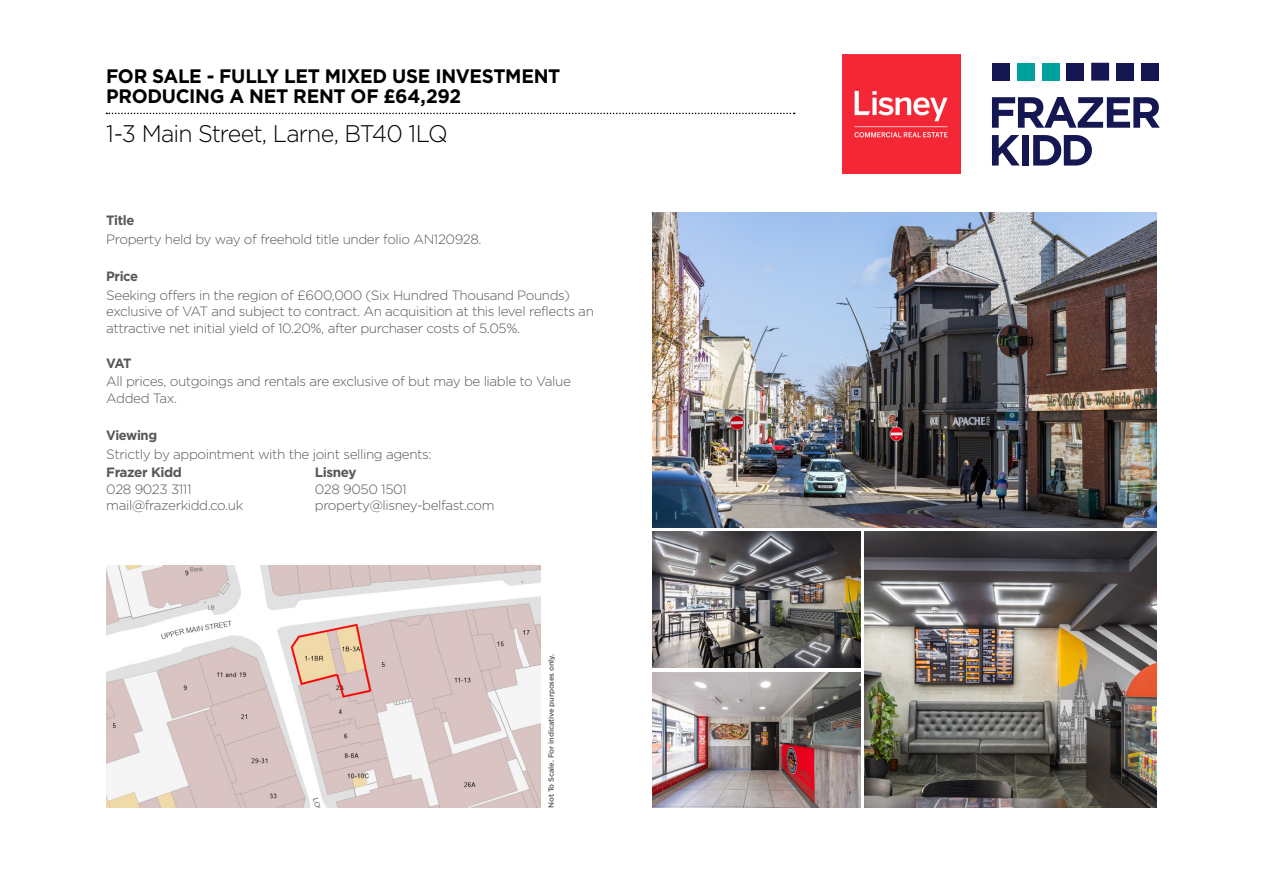
<style>
.page{position:relative;width:1263px;height:893px;background:#fff}
.page>*{position:absolute;margin:0;border:0;box-sizing:border-box;transform-origin:0 0}
.t1{font:300 24px "Gotham";letter-spacing:-.035em;color:#000;scale:.96 1}
.t2{font:700 19.5px/19.5px "Gotham";letter-spacing:-.015em;color:#000}
.t3{font:300 13.5px/16.5px "Gotham";letter-spacing:-.03em;color:#57585a}
.t4{font:300 13.5px "Gotham HTF";letter-spacing:-.03em;color:#57585a}
.t5{font:700 13.5px "Gotham";letter-spacing:-.03em;color:#57585a}
.t6{font:500 7.5px "Gotham HTF";letter-spacing:-.02em;color:#57585a}
</style>
<div class="page">
<svg style="left:106px;top:113px;width:689px;height:1px"></svg>
<img style="left:842px;top:55px;width:119px;height:119px">
<div style="left:992px;top:63px;width:18px;height:18px;background:#141751"></div>
<div style="left:1017px;top:63px;width:18px;height:18px;background:#00a19c"></div>
<div style="left:1041px;top:63px;width:18px;height:18px;background:#00a19c"></div>
<div style="left:1066px;top:63px;width:18px;height:18px;background:#141751"></div>
<div style="left:1091px;top:63px;width:18px;height:18px;background:#141751"></div>
<div style="left:1116px;top:63px;width:18px;height:18px;background:#141751"></div>
<div style="left:1141px;top:63px;width:18px;height:18px;background:#141751"></div>
<svg style="left:992px;top:97px;width:168px;height:31px"></svg>
<svg style="left:992px;top:135px;width:28px;height:31px"></svg>
<div style="left:1022px;top:135px;width:7px;height:31px;background:#141751"></div>
<svg style="left:1033px;top:135px;width:59px;height:31px"></svg>
<img style="left:653px;top:213px;width:504px;height:314px">
<img style="left:653px;top:531px;width:207px;height:136px">
<img style="left:653px;top:672px;width:207px;height:136px">
<img style="left:864px;top:531px;width:293px;height:277px">
<img style="left:106px;top:566px;width:435px;height:242px">
<p class="t2" style="left:106px;top:66px;width:456px">FOR SALE - FULLY LET MIXED USE INVESTMENT<br>PRODUCING A NET RENT OF £64,292</p>
<p class="t1" style="left:106px;top:120px;width:357px">1-3 Main Street, Larne, BT40 1LQ</p>
<p class="t5" style="left:106px;top:213px;width:30px">Title</p>
<p class="t4" style="left:106px;top:232px;width:377px">Property held by way of freehold title under folio AN120928.</p>
<p class="t5" style="left:106px;top:268px;width:33px">Price</p>
<p class="t3" style="left:106px;top:287px;width:489px">Seeking offers in the region of £600,000 (Six Hundred Thousand Pounds) exclusive of VAT and subject to contract. An acquisition at this level reflects an attractive net initial yield of 10.20%, after purchaser costs of 5.05%.</p>
<p class="t5" style="left:106px;top:355px;width:27px">VAT</p>
<p class="t3" style="left:106px;top:373px;width:466px">All prices, outgoings and rentals are exclusive of but may be liable to Value<br>Added Tax.</p>
<p class="t5" style="left:106px;top:428px;width:52px">Viewing</p>
<p class="t3" style="left:106px;top:446px;width:327px">Strictly by appointment with the joint selling agents:</p>
<p class="t5" style="left:106px;top:465px;width:77px">Frazer Kidd</p>
<p class="t5" style="left:315px;top:465px;width:43px">Lisney</p>
<p class="t3" style="left:106px;top:481px;width:87px">028 9023 3111</p>
<p class="t3" style="left:315px;top:481px;width:93px">028 9050 1501</p>
<p class="t3" style="left:106px;top:497px;width:139px">mail@frazerkidd.co.uk</p>
<p class="t3" style="left:315px;top:497px;width:181px">property@lisney-belfast.com</p>
<p class="t6" style="left:547px;top:808px;width:155px;rotate:-90deg">Not To Scale. For indicative purposes only.</p>
</div>
